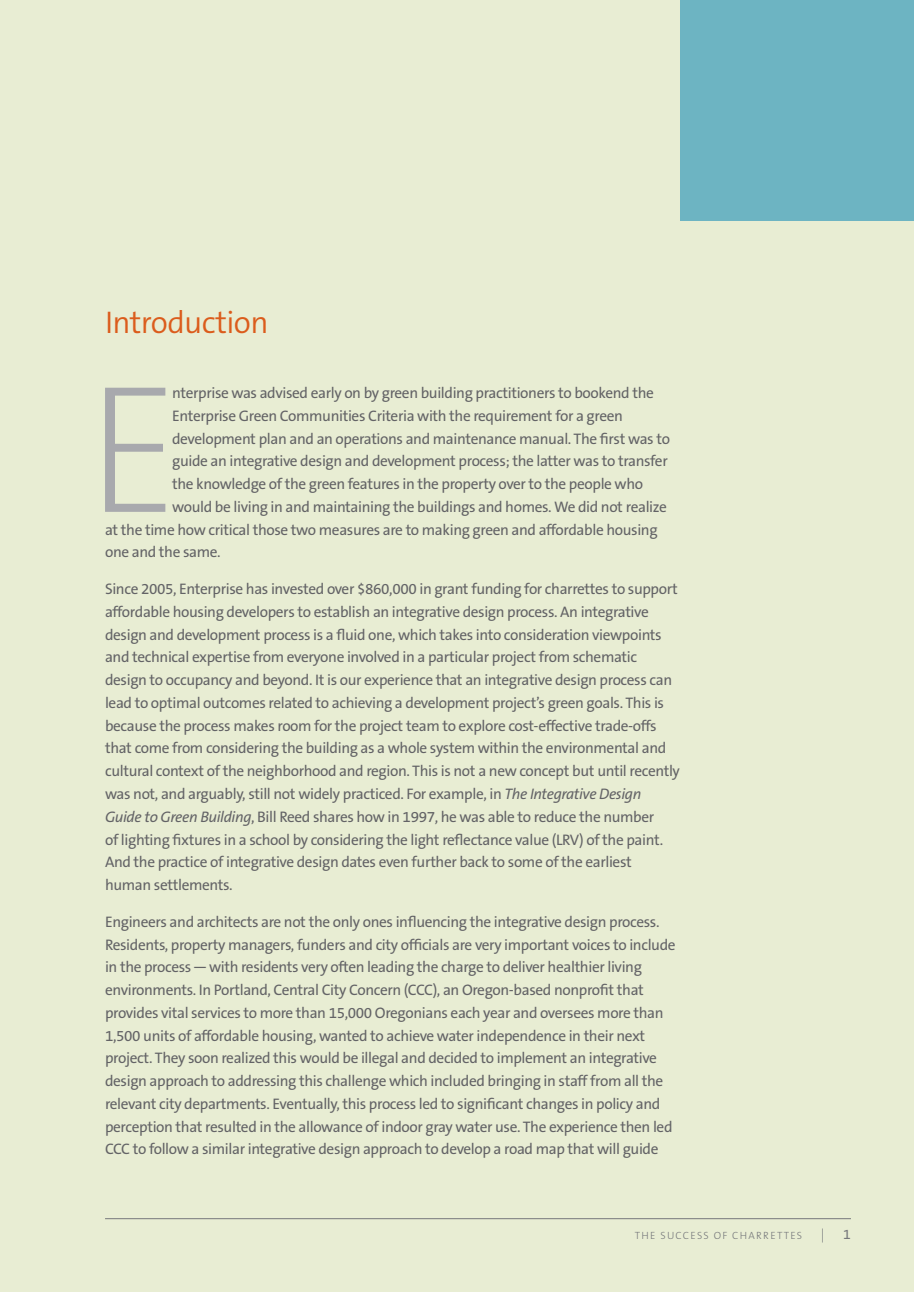
<style>
.page{position:relative;width:914px;height:1292px;background:#e8edd3}
.page>*{position:absolute;margin:0;border:0;box-sizing:border-box;transform-origin:0 0}
.Bourland_text{font:200 183.75px "The Sans B2";color:#a8a9ad}
.Head_1{font:300 31.5px "The Sans B4";letter-spacing:-.02em;color:#db5c1c}
.Bourland_text-2{font:15.4px/22.8px "The Sans B5 Plain";letter-spacing:-.025em;color:#636366}
.Pullquote{font:300 14px "The Sans B3";color:#76787b}
.Pullquote-2{font:14px "The Sans B5 Plain";color:#76787b}
.Pullquote-3{font:300 10.5px "The Sans B3";letter-spacing:.12em;color:#76787b}
.s1{font-style:italic}
</style>
<div class="page">
<hr style="left:105px;top:1218px;width:745px;height:1px;background:#76787b">
<div style="left:680px;top:0;width:234px;height:220px;background:#6db4c2"></div>
<p class="Head_1" style="left:105px;top:306px;width:165px">Introduction</p>
<p class="Bourland_text" style="left:87px;top:355px;width:95px">E</p>
<p class="Bourland_text-2" style="left:172px;top:382px;width:483px">nterprise was advised early on by green building practitioners to bookend the</p>
<p class="Bourland_text-2" style="left:172px;top:405px;width:452px">Enterprise Green Communities Criteria with the requirement for a green</p>
<p class="Bourland_text-2" style="left:172px;top:427px;width:499px">development plan and an operations and maintenance manual. The first was to</p>
<p class="Bourland_text-2" style="left:172px;top:450px;width:497px">guide an integrative design and development process; the latter was to transfer</p>
<p class="Bourland_text-2" style="left:172px;top:473px;width:472px">the knowledge of the green features in the property over to the people who</p>
<p class="Bourland_text-2" style="left:172px;top:496px;width:496px">would be living in and maintaining the buildings and homes. We did not realize</p>
<p class="Bourland_text-2" style="left:105px;top:518px;width:554px">at the time how critical those two measures are to making green and affordable housing</p>
<p class="Bourland_text-2" style="left:105px;top:541px;width:117px">one and the same.</p>
<p class="Bourland_text-2" style="left:105px;top:578px;width:576px">Since 2005, Enterprise has invested over $860,000 in grant funding for charrettes to support affordable housing developers to establish an integrative design process. An integrative design and development process is a fluid one, which takes into consideration viewpoints and technical expertise from everyone involved in a particular project from schematic design to occupancy and beyond. It is our experience that an integrative design process can lead to optimal outcomes related to achieving a development project’s green goals. This is because the process makes room for the project team to explore cost-effective trade-offs that come from considering the building as a whole system within the environmental and cultural context of the neighborhood and region. This is not a new concept but until recently was not, and arguably, still not widely practiced. For example, in <span class="s1">The Integrative Design Guide to Green Building</span>, Bill Reed shares how in 1997, he was able to reduce the number<br>of lighting fixtures in a school by considering the light reflectance value (LRV) of the paint.<br>And the practice of integrative design dates even further back to some of the earliest human settlements.</p>
<p class="Bourland_text-2" style="left:105px;top:910px;width:572px">Engineers and architects are not the only ones influencing the integrative design process.<br>Residents, property managers, funders and city officials are very important voices to include in the process—with residents very often leading the charge to deliver healthier living environments. In Portland, Central City Concern (CCC), an Oregon-based nonprofit that provides vital services to more than 15,000 Oregonians each year and oversees more than 1,500 units of affordable housing, wanted to achieve water independence in their next project. They soon realized this would be illegal and decided to implement an integrative design approach to addressing this challenge which included bringing in staff from all the relevant city departments. Eventually, this process led to significant changes in policy and perception that resulted in the allowance of indoor gray water use. The experience then led CCC to follow a similar integrative design approach to develop a road map that will guide</p>
<p class="Pullquote-3" style="left:634px;top:1230px;width:169px">THE SUCCESS OF CHARRETTES</p>
<p class="Pullquote" style="left:820px;top:1227px;width:5px">|</p>
<p class="Pullquote-2" style="left:843px;top:1227px;width:9px">1</p>
</div>
